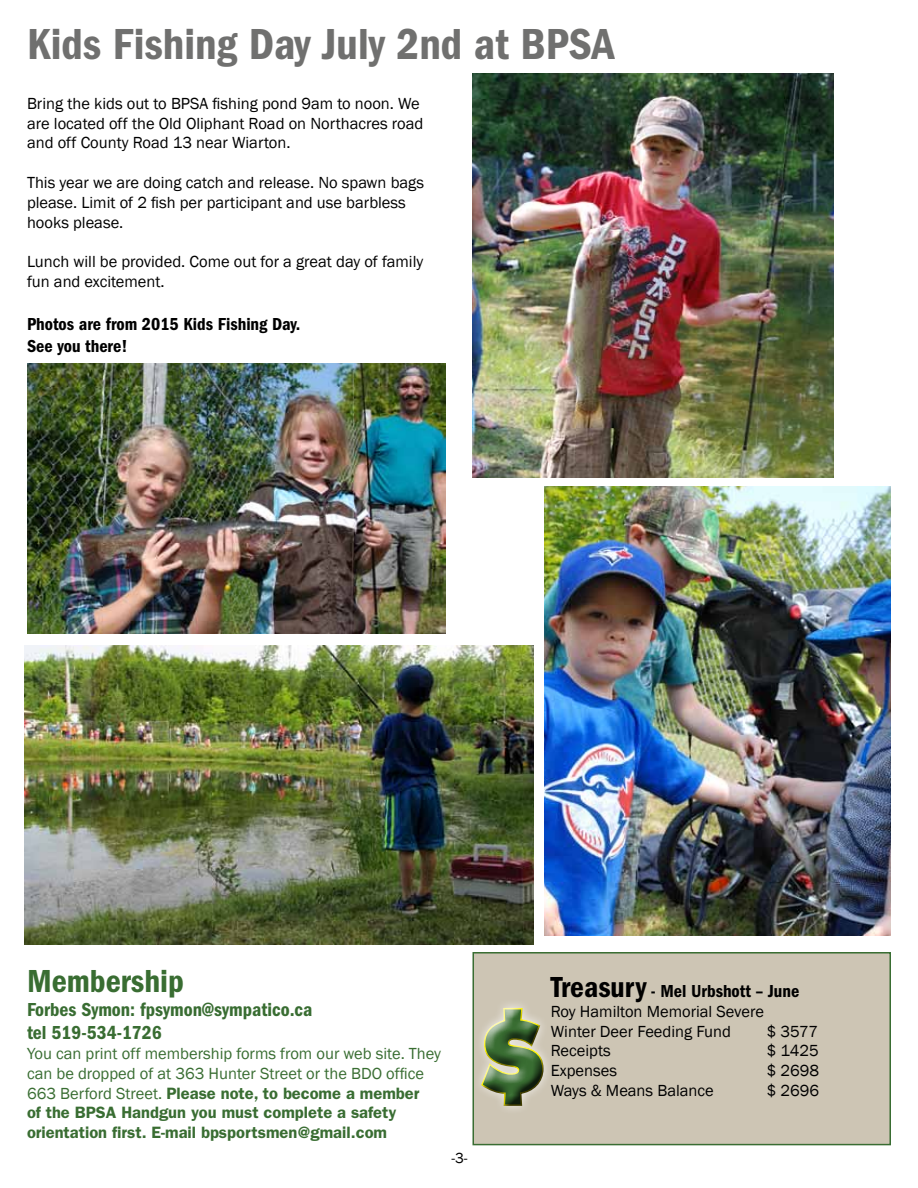
<style>
.page{position:relative;width:918px;height:1188px;background:#fff}
.page>*{position:absolute;margin:0;border:0;box-sizing:border-box;transform-origin:0 0}
.t1{font:800 96px "Futura";color:#396d32}
.t2{font:600 condensed 45px "Franklin Gothic";color:#70706f}
.t3{font:600 condensed 33px "Franklin Gothic";color:#396d32}
.t4{font:600 condensed 19.5px/23.4px "Franklin Gothic";color:#396d32}
.t5{font:600 condensed 18px/21.6px "Franklin Gothic";color:#000}
.t6{font:16.5px/19.8px "Franklin Gothic";color:#000}
.t7{font:16.5px/19.8px "Franklin Gothic";color:#396d32}
.t8{font:15px "Franklin Gothic";color:#000}
.s1{font-weight:600}
.s2{font-size:30px}
</style>
<div class="page">
<div style="left:472px;top:952px;width:419px;height:193px;background:#cdc5b4;border:2px solid #396d32"></div>
<div style="left:470px;top:997px;width:79px;height:116px;background:#fff;opacity:.75"></div>
<div style="left:472px;top:1001px;width:83px;height:115px;background:#000;opacity:.75"></div>
<img style="left:27px;top:363px;width:418px;height:270px">
<img style="left:472px;top:74px;width:362px;height:403px">
<img style="left:544px;top:486px;width:347px;height:449px">
<img style="left:24px;top:646px;width:510px;height:299px">
<h2 class="t2" style="left:27px;top:18px;width:589px">Kids Fishing Day July 2nd at BPSA</h2>
<p class="t6" style="left:27px;top:94px;width:398px">Bring the kids out to BPSA fishing pond 9am to noon. We are located off the Old Oliphant Road on Northacres road and off County Road 13 near Wiarton.</p>
<p class="t6" style="left:27px;top:173px;width:399px">This year we are doing catch and release. No spawn bags please. Limit of 2 fish per participant and use barbless hooks please.</p>
<p class="t6" style="left:27px;top:252px;width:398px">Lunch will be provided. Come out for a great day of family fun and excitement.</p>
<p class="t5" style="left:27px;top:313px;width:275px">Photos are from 2015 Kids Fishing Day.<br>See you there!</p>
<h3 class="t3" style="left:27px;top:963px;width:158px">Membership</h3>
<p class="t4" style="left:27px;top:998px;width:287px">Forbes Symon: fpsymon@sympatico.ca tel 519-534-1726</p>
<p class="t7" style="left:27px;top:1044px;width:416px">You can print off membership forms from our web site. They can be dropped of at 363 Hunter Street or the BDO office 663 Berford Street. <span class="s1">Please note, to become a member<br>of the BPSA Handgun you must complete a safety orientation first. E-mail bpsportsmen@gmail.com</span></p>
<p class="t8" style="left:451px;top:1149px;width:18px">-3-</p>
<h1 class="t1" style="left:472px;top:996px;width:81px">$</h1>
<p class="t5" style="left:551px;top:980px;width:250px"><span class="s2">Treasury</span> - Mel Urbshott – June</p>
<p class="t6" style="left:551px;top:1002px;width:215px">Roy Hamilton Memorial Severe<br>Winter Deer Feeding Fund</p>
<p class="t6" style="left:767px;top:1022px;width:53px">$ 3577</p>
<p class="t6" style="left:551px;top:1041px;width:62px">Receipts</p>
<p class="t6" style="left:767px;top:1041px;width:53px">$ 1425</p>
<p class="t6" style="left:551px;top:1061px;width:68px">Expenses</p>
<p class="t6" style="left:767px;top:1061px;width:54px">$ 2698</p>
<p class="t6" style="left:551px;top:1081px;width:165px">Ways &amp; Means Balance</p>
<p class="t6" style="left:767px;top:1081px;width:54px">$ 2696</p>
</div>
